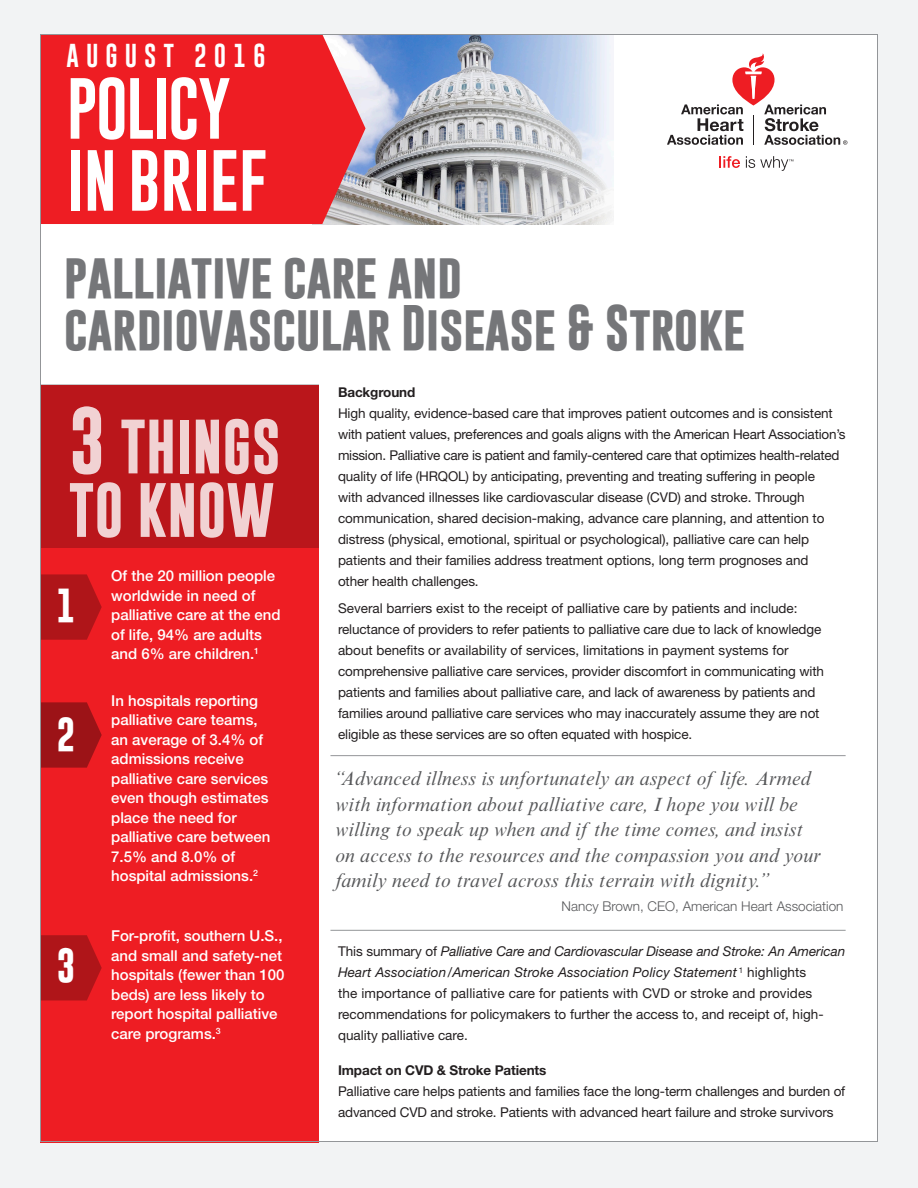
<style>
.page{position:relative;width:918px;height:1188px;background:#f2f3f4}
.page>*{position:absolute;margin:0;border:0;box-sizing:border-box;transform-origin:0 0}
.t1{font:63.3px/72px "Gobold";letter-spacing:-.015em;color:#fff}
.t2{font:700 55.05px/63.4px "Gobold";color:#fff}
.t3{font:700 46.5px/52.5px "Gobold";letter-spacing:-.01em;color:#757679}
.t4{font:700 34.5px "Gobold";color:#fff}
.t5{font:24.15px "Gobold";letter-spacing:.29em;color:#fff}
.t6{font:italic 19.5px/25.5px "Times New Roman MT Std";letter-spacing:.01em;color:#57585a}
.t7{font:500 15px/19.5px "Helvetica Neue LT Std";color:#fff}
.Body_Copy{font:13.5px/21px "Helvetica Neue LT Std";letter-spacing:-.01em;color:#231f20}
.t8{font:300 13.5px "Helvetica Neue LT Std";color:#57585a}
.s1{font-weight:700}
.s2{font-size:67.05px}
.s3{font-style:italic}
</style>
<div class="page">
<div style="left:40px;top:34px;width:838px;height:1108px;background:#fff"></div>
<svg style="left:668px;top:54px;width:179px;height:91px"></svg>
<svg style="left:720px;top:156px;width:20px;height:12px"></svg>
<svg style="left:746px;top:156px;width:47px;height:15px"></svg>
<img style="left:366px;top:36px;width:247px;height:188px">
<div style="left:42px;top:36px;width:324px;height:188px;background:#ee1d23"></div>
<hr style="left:330px;top:755px;width:516px;height:1px;background:#939598">
<hr style="left:330px;top:930px;width:516px;height:1px;background:#939598">
<div style="left:40px;top:385px;width:279px;height:757px;background:#ee1d23"></div>
<div style="left:40px;top:385px;width:279px;height:163px;background:#ba161b"></div>
<svg style="left:42px;top:935px;width:60px;height:65px;background:#b7161a"></svg>
<svg style="left:42px;top:702px;width:60px;height:66px;background:#a71418"></svg>
<svg style="left:42px;top:574px;width:60px;height:66px;background:#b7161a"></svg>
<p class="t5" style="left:67px;top:40px;width:201px">AUGUST 2016</p>
<p class="t1" style="left:67px;top:73px;width:202px">POLICY<br>IN BRIEF</p>
<p class="t3" style="left:64px;top:249px;width:683px">palliative care and cardiovascular Disease &amp; Stroke</p>
<p class="Body_Copy" style="left:338px;top:381px;width:509px"><span class="s1">Background<br></span>High quality, evidence-based care that improves patient outcomes and is consistent with patient values, preferences and goals aligns with the American Heart Association’s mission. Palliative care is patient and family-centered care that optimizes health-related quality of life (HRQOL) by anticipating, preventing and treating suffering in people<br>with advanced illnesses like cardiovascular disease (CVD) and stroke. Through communication, shared decision-making, advance care planning, and attention to distress (physical, emotional, spiritual or psychological), palliative care can help patients and their families address treatment options, long term prognoses and<br>other health challenges.</p>
<p class="Body_Copy" style="left:338px;top:598px;width:488px">Several barriers exist to the receipt of palliative care by patients and include: reluctance of providers to refer patients to palliative care due to lack of knowledge about benefits or availability of services, limitations in payment systems for comprehensive palliative care services, provider discomfort in communicating with patients and families about palliative care, and lack of awareness by patients and families around palliative care services who may inaccurately assume they are not eligible as these services are so often equated with hospice.</p>
<h2 class="t2" style="left:69px;top:415px;width:214px"><span class="s2">3</span> THINGS<br>TO KNOW</h2>
<p class="t7" style="left:111px;top:566px;width:171px">Of the 20 million people worldwide in need of palliative care at the end of life, 94% are adults and 6% are children.<sup>1</sup></p>
<p class="t7" style="left:111px;top:691px;width:161px">In hospitals reporting palliative care teams, an average of 3.4% of admissions receive palliative care services even though estimates place the need for palliative care between<br>7.5% and 8.0% of hospital admissions.<sup>2</sup></p>
<p class="t4" style="left:57px;top:583px;width:20px">1</p>
<p class="t4" style="left:57px;top:712px;width:20px">2</p>
<p class="t6" style="left:335px;top:766px;width:487px">“Advanced illness is unfortunately an aspect of life. Armed with information about palliative care, I hope you will be willing to speak up when and if the time comes, and insist on access to the resources and the compassion you and your family need to travel across this terrain with dignity.”</p>
<p class="t8" style="left:562px;top:898px;width:283px">Nancy Brown, CEO, American Heart Association</p>
<p class="t4" style="left:57px;top:943px;width:20px">3</p>
<p class="t7" style="left:111px;top:926px;width:175px">For-profit, southern U.S., and small and safety-net hospitals (fewer than 100 beds) are less likely to report hospital palliative care programs.<sup>3</sup></p>
<p class="Body_Copy" style="left:338px;top:941px;width:509px">This summary of <span class="s3">Palliative Care and Cardiovascular Disease and Stroke: An American Heart Association/American Stroke Association Policy Statement</span> <sup>1</sup> highlights<br>the importance of palliative care for patients with CVD or stroke and provides recommendations for policymakers to further the access to, and receipt of, high&shy;quality palliative care.</p>
<p class="Body_Copy" style="left:338px;top:1059px;width:509px"><span class="s1">Impact on CVD &amp; Stroke Patients<br></span>Palliative care helps patients and families face the long-term challenges and burden of advanced CVD and stroke. Patients with advanced heart failure and stroke survivors</p>
</div>
